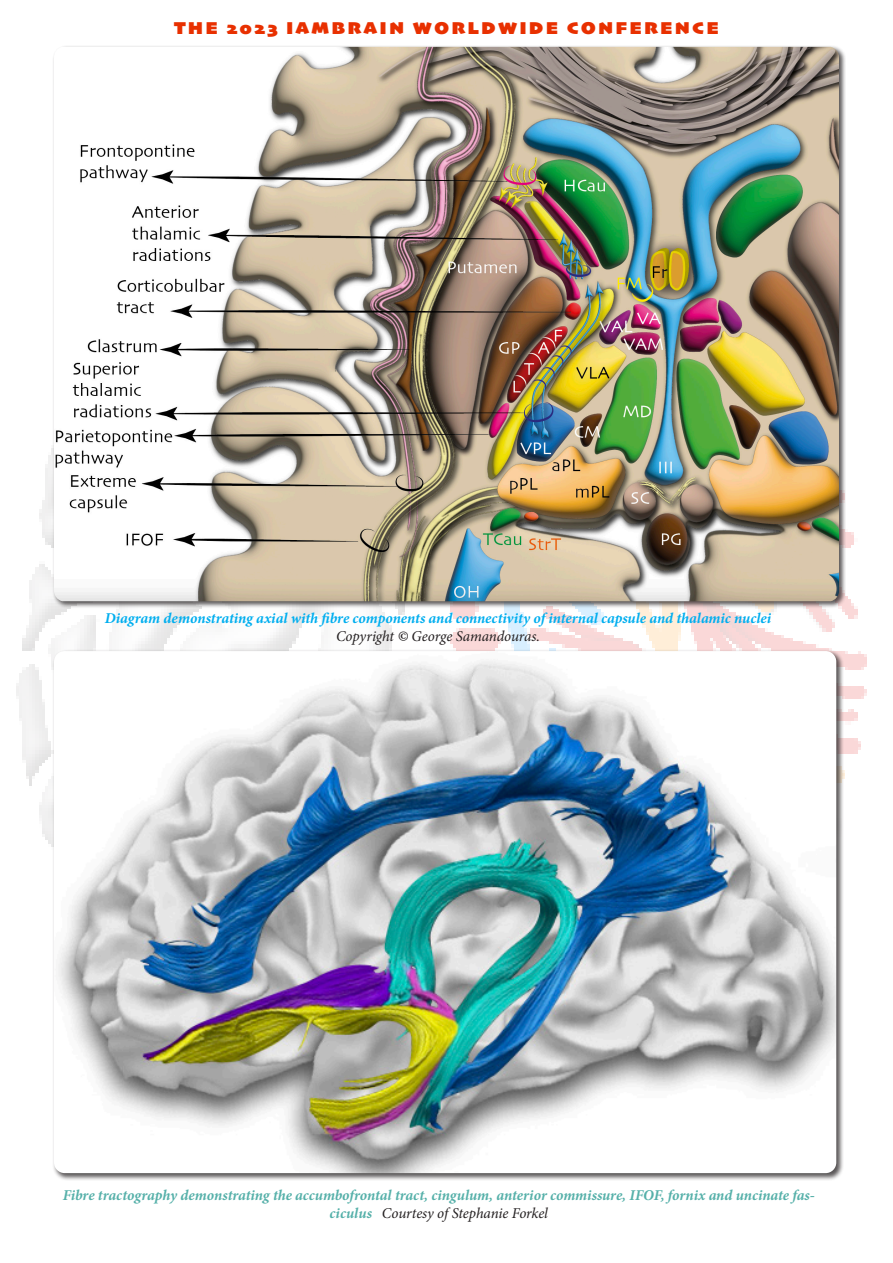
<style>
.page{position:relative;width:893px;height:1263px;background:#fff}
.page>*{position:absolute;margin:0;border:0;box-sizing:border-box;transform-origin:0 0}
.t1{font:18px "Skia";letter-spacing:.155em;color:#e83000}
.t2{font:italic 700 15px/18px "Minion Pro";letter-spacing:-.005em;color:#55b0a9;text-align:center}
.t3{font:italic 700 15px "Minion Pro";letter-spacing:-.005em;color:#00aeef}
.t4{font:italic 15px "Minion Pro";letter-spacing:-.005em;color:#231f20}
.s1{font-weight:700}
.s2{font-weight:400;color:#231f20}
</style>
<div class="page">
<img style="left:16px;top:448px;width:851px;height:399px">
<div style="left:52px;top:45px;width:794px;height:564px;background:#231f20;opacity:.75"></div>
<img style="left:54px;top:47px;width:785px;height:554px">
<div style="left:52px;top:649px;width:792px;height:532px;background:#231f20;opacity:.75"></div>
<img style="left:54px;top:651px;width:782px;height:522px">
<p class="t1" style="left:174px;top:18px;width:546px">THE 2023 IAMBRAIN WORLDWIDE CONFERENCE</p>
<p class="t3" style="left:105px;top:607px;width:668px">Diagram demonstrating axial with fibre components and connectivity of internal capsule and thalamic nuclei</p>
<p class="t4" style="left:336px;top:626px;width:206px">Copyright <span class="s1">©</span> George Samandouras.</p>
<p class="t2" style="left:63px;top:1186px;width:754px">Fibre tractography demonstrating the accumbofrontal tract, cingulum, anterior commissure, IFOF, fornix and uncinate fas&shy;ciculus <span class="s2">Courtesy of Stephanie Forkel</span></p>
</div>
